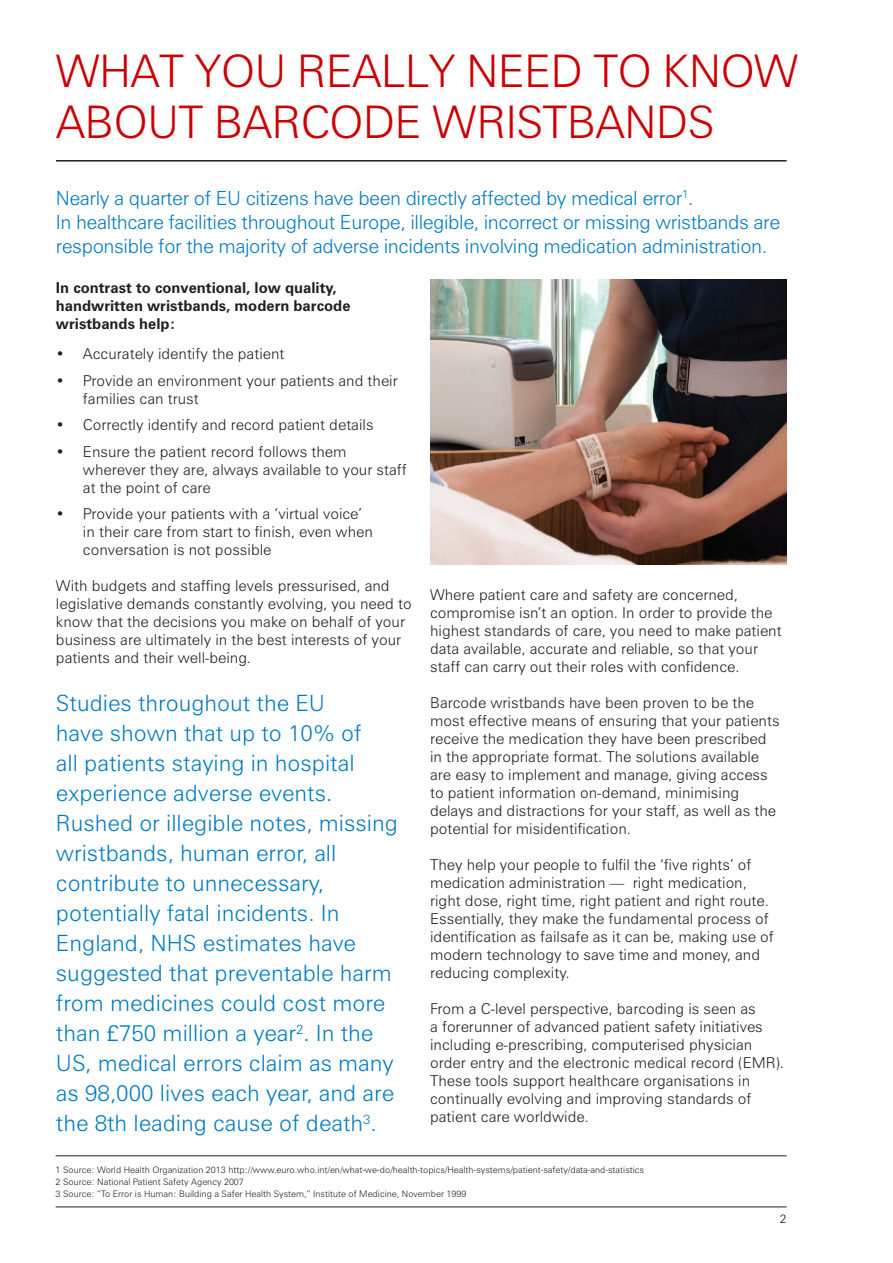
<style>
.page{position:relative;width:893px;height:1263px;background:#fff}
.page>*{position:absolute;margin:0;border:0;box-sizing:border-box;transform-origin:0 0}
.t1{font:300 45px/51px "Zurich BT";letter-spacing:-.02em;color:#c00}
.t2{font:300 22.5px/30px "Zurich BT";color:#007cc2}
.t3{font:300 19.5px/24px "Zurich BT";letter-spacing:-.02em;color:#007cc2}
.t4{font:300 15px/18px "Zurich BT";color:#231f20}
.t5{font:700 15px/18px "Zurich BT";color:#231f20}
.t6{font:300 12px "Zurich BT";color:#231f20}
.t7{font:300 9px/12px "Zurich BT";color:#231f20}
</style>
<div class="page">
<hr style="left:56px;top:1206px;width:731px;height:1px;background:#231f20">
<img style="left:430px;top:279px;width:357px;height:285px">
<hr style="left:56px;top:160px;width:731px;height:2px;background:#231f20">
<hr style="left:56px;top:1155px;width:731px;height:1px;background:#231f20">
<p class="t1" style="left:56px;top:45px;width:744px">What you really need to knoW about barcode Wristbands</p>
<p class="t3" style="left:56px;top:186px;width:726px">nearly a quarter of eu citizens have been directly affected by medical error<sup>1</sup>.<br>in healthcare facilities throughout europe, illegible, incorrect or missing wristbands are responsible for the majority of adverse incidents involving medication administration.</p>
<p class="t5" style="left:56px;top:278px;width:296px">In contrast to conventional, low quality, handwritten wristbands, modern barcode wristbands help:</p>
<p class="t4" style="left:56px;top:345px;width:230px">• accurately identify the patient</p>
<p class="t4" style="left:83px;top:371px;width:316px;text-indent:-27px">• Provide an environment your patients and their families can trust</p>
<p class="t4" style="left:56px;top:416px;width:319px">• correctly identify and record patient details</p>
<p class="t4" style="left:83px;top:442px;width:325px;text-indent:-27px">• ensure the patient record follows them wherever they are, always available to your staff at the point of care</p>
<p class="t4" style="left:83px;top:505px;width:292px;text-indent:-27px">• Provide your patients with a ‘virtual voice’ in their care from start to finish, even when conversation is not possible</p>
<p class="t4" style="left:56px;top:577px;width:357px">With budgets and staffing levels pressurised, and legislative demands constantly evolving, you need to know that the decisions you make on behalf of your business are ultimately in the best interests of your patients and their well-being.</p>
<p class="t2" style="left:56px;top:688px;width:343px">studies throughout the eu<br>have shown that up to 10% of<br>all patients staying in hospital experience adverse events. rushed or illegible notes, missing wristbands, human error, all contribute to unnecessary, potentially fatal incidents. in england, nhs estimates have suggested that preventable harm from medicines could cost more than £750 million a year<sup>2</sup>. in the us, medical errors claim as many as 98,000 lives each year, and are the 8th leading cause of death<sup>3</sup>.</p>
<p class="t4" style="left:430px;top:585px;width:353px">Where patient care and safety are concerned, compromise isn’t an option. in order to provide the highest standards of care, you need to make patient data available, accurate and reliable, so that your staff can carry out their roles with confidence.</p>
<p class="t4" style="left:430px;top:693px;width:351px">barcode wristbands have been proven to be the most effective means of ensuring that your patients receive the medication they have been prescribed in the appropriate format. the solutions available are easy to implement and manage, giving access to patient information on-demand, minimising delays and distractions for your staff, as well as the potential for misidentification.</p>
<p class="t4" style="left:430px;top:855px;width:345px">they help your people to fulfil the ‘five rights’ of medication administration — right medication, right dose, right time, right patient and right route. essentially, they make the fundamental process of identification as failsafe as it can be, making use of modern technology to save time and money, and reducing complexity.</p>
<p class="t4" style="left:430px;top:999px;width:355px">From a c-level perspective, barcoding is seen as<br>a forerunner of advanced patient safety initiatives including e-prescribing, computerised physician order entry and the electronic medical record (eMr). these tools support healthcare organisations in continually evolving and improving standards of patient care worldwide.</p>
<p class="t7" style="left:56px;top:1163px;width:590px">1 source: World health organization 2013 http://www.euro.who.int/en/what-we-do/health-topics/health-systems/patient-safety/data-and-statistics<br>2 source: national Patient safety agency 2007<br>3 source: “to error is human: building a safer health system,” institute of Medicine, november 1999</p>
<p class="t6" style="left:780px;top:1211px;width:8px">2</p>
</div>
